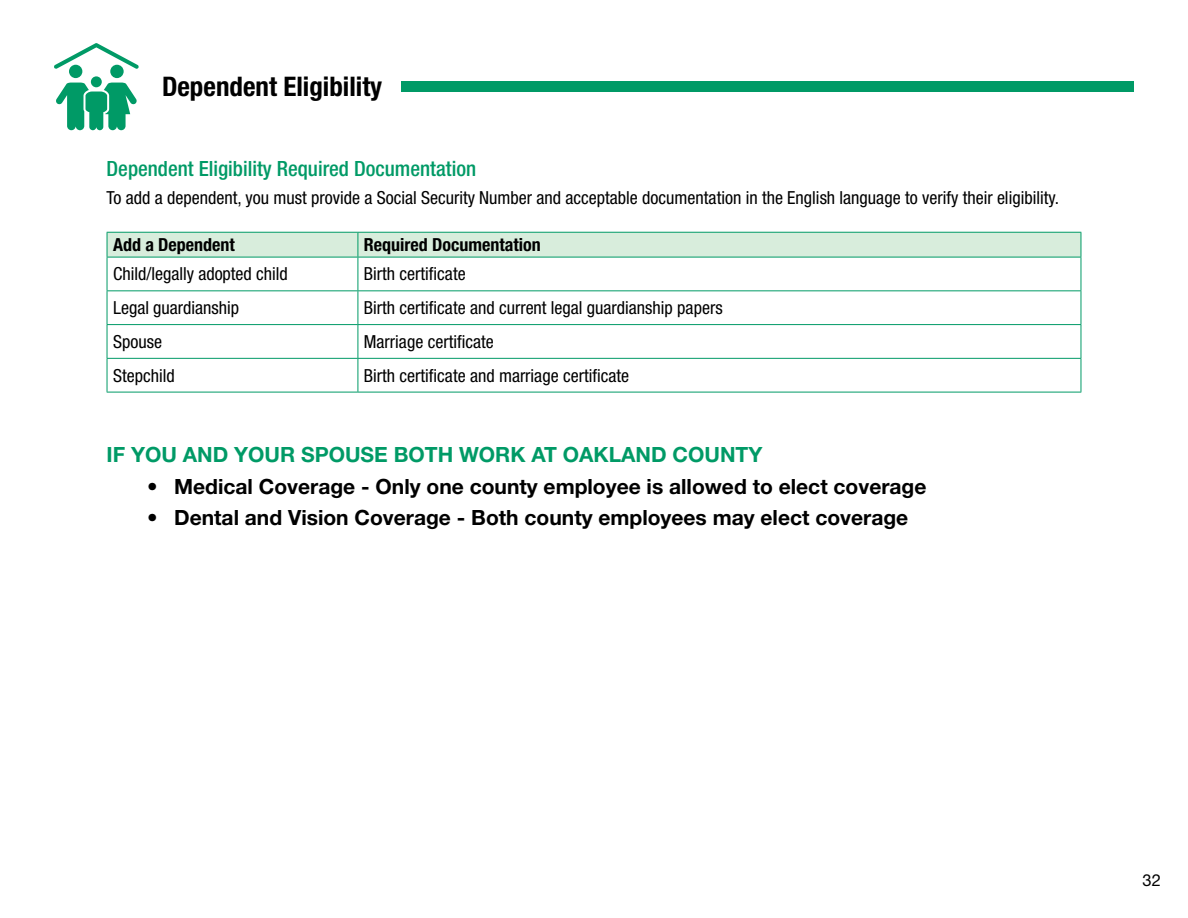
<style>
.page{position:relative;width:1188px;height:918px;background:#fff}
.page>*{position:absolute;margin:0;border:0;box-sizing:border-box;transform-origin:0 0}
.t1{font:700 condensed 27px "Helvetica Neue LT Std";color:#000}
.t2{font:700 21px "Helvetica Neue LT Std";color:#000}
.t3{font:500 condensed 21px "Helvetica Neue LT Std";color:#009a66}
.t4{font:700 21px "Helvetica Neue LT Std";color:#009a66}
.t5{font:condensed 18px "Helvetica Neue LT Std";color:#000}
.t6{font:700 condensed 18px "Helvetica Neue LT Std";color:#000}
.t7{font:16.5px "Helvetica Neue LT Std";color:#000}
</style>
<div class="page">
<hr style="left:107px;top:257px;width:1px;height:33px;background:#009a66">
<hr style="left:358px;top:257px;width:1px;height:33px;background:#009a66">
<hr style="left:1081px;top:257px;width:1px;height:33px;background:#009a66">
<hr style="left:107px;top:290px;width:251px;height:1px;background:#009a66">
<hr style="left:107px;top:291px;width:1px;height:33px;background:#009a66">
<hr style="left:358px;top:290px;width:723px;height:1px;background:#009a66">
<hr style="left:358px;top:291px;width:1px;height:33px;background:#009a66">
<hr style="left:1081px;top:291px;width:1px;height:33px;background:#009a66">
<hr style="left:107px;top:324px;width:251px;height:1px;background:#009a66">
<hr style="left:107px;top:325px;width:1px;height:33px;background:#009a66">
<hr style="left:358px;top:324px;width:723px;height:1px;background:#009a66">
<hr style="left:358px;top:325px;width:1px;height:33px;background:#009a66">
<hr style="left:1081px;top:325px;width:1px;height:33px;background:#009a66">
<hr style="left:107px;top:358px;width:251px;height:1px;background:#009a66">
<hr style="left:107px;top:359px;width:1px;height:33px;background:#009a66">
<hr style="left:358px;top:358px;width:723px;height:1px;background:#009a66">
<hr style="left:358px;top:359px;width:1px;height:33px;background:#009a66">
<hr style="left:1081px;top:359px;width:1px;height:33px;background:#009a66">
<hr style="left:107px;top:392px;width:251px;height:1px;background:#009a66">
<hr style="left:358px;top:392px;width:723px;height:1px;background:#009a66">
<svg style="left:107px;top:232px;width:975px;height:25px;background:#cde9d6"></svg>
<hr style="left:107px;top:257px;width:251px;height:1px;background:#009a66">
<hr style="left:358px;top:257px;width:723px;height:1px;background:#009a66">
<div style="left:402px;top:82px;width:732px;height:10px;background:#009a66"></div>
<div style="left:69px;top:65px;width:13px;height:13px;background:#009a66;border-radius:50%"></div>
<div style="left:110px;top:65px;width:14px;height:13px;background:#009a66;border-radius:50%"></div>
<div style="left:91px;top:76px;width:11px;height:11px;background:#009a66;border-radius:50%"></div>
<svg style="left:56px;top:83px;width:81px;height:47px"></svg>
<svg style="left:54px;top:43px;width:85px;height:26px"></svg>
<h1 class="t1" style="left:162px;top:70px;width:222px">Dependent Eligibility</h1>
<p class="t3" style="left:107px;top:156px;width:371px">Dependent Eligibility Required Documentation</p>
<p class="t5" style="left:107px;top:187px;width:951px">To add a dependent, you must provide a Social Security Number and acceptable documentation in the English language to verify their eligibility.</p>
<p class="t6" style="left:113px;top:234px;width:123px">Add a Dependent</p>
<p class="t6" style="left:364px;top:234px;width:178px">Required Documentation</p>
<p class="t5" style="left:113px;top:264px;width:176px">Child/legally adopted child</p>
<p class="t5" style="left:364px;top:264px;width:103px">Birth certificate</p>
<p class="t5" style="left:113px;top:297px;width:128px">Legal guardianship</p>
<p class="t5" style="left:364px;top:297px;width:360px">Birth certificate and current legal guardianship papers</p>
<p class="t5" style="left:113px;top:331px;width:50px">Spouse</p>
<p class="t5" style="left:364px;top:331px;width:131px">Marriage certificate</p>
<p class="t5" style="left:113px;top:365px;width:63px">Stepchild</p>
<p class="t5" style="left:364px;top:365px;width:267px">Birth certificate and marriage certificate</p>
<p class="t4" style="left:107px;top:441px;width:657px">IF YOU AND YOUR SPOUSE BOTH WORK AT OAKLAND COUNTY</p>
<p class="t2" style="left:147px;top:473px;width:781px">• Medical Coverage - Only one county employee is allowed to elect coverage</p>
<p class="t2" style="left:147px;top:505px;width:763px">• Dental and Vision Coverage - Both county employees may elect coverage</p>
<p class="t7" style="left:1143px;top:870px;width:20px">32</p>
</div>
